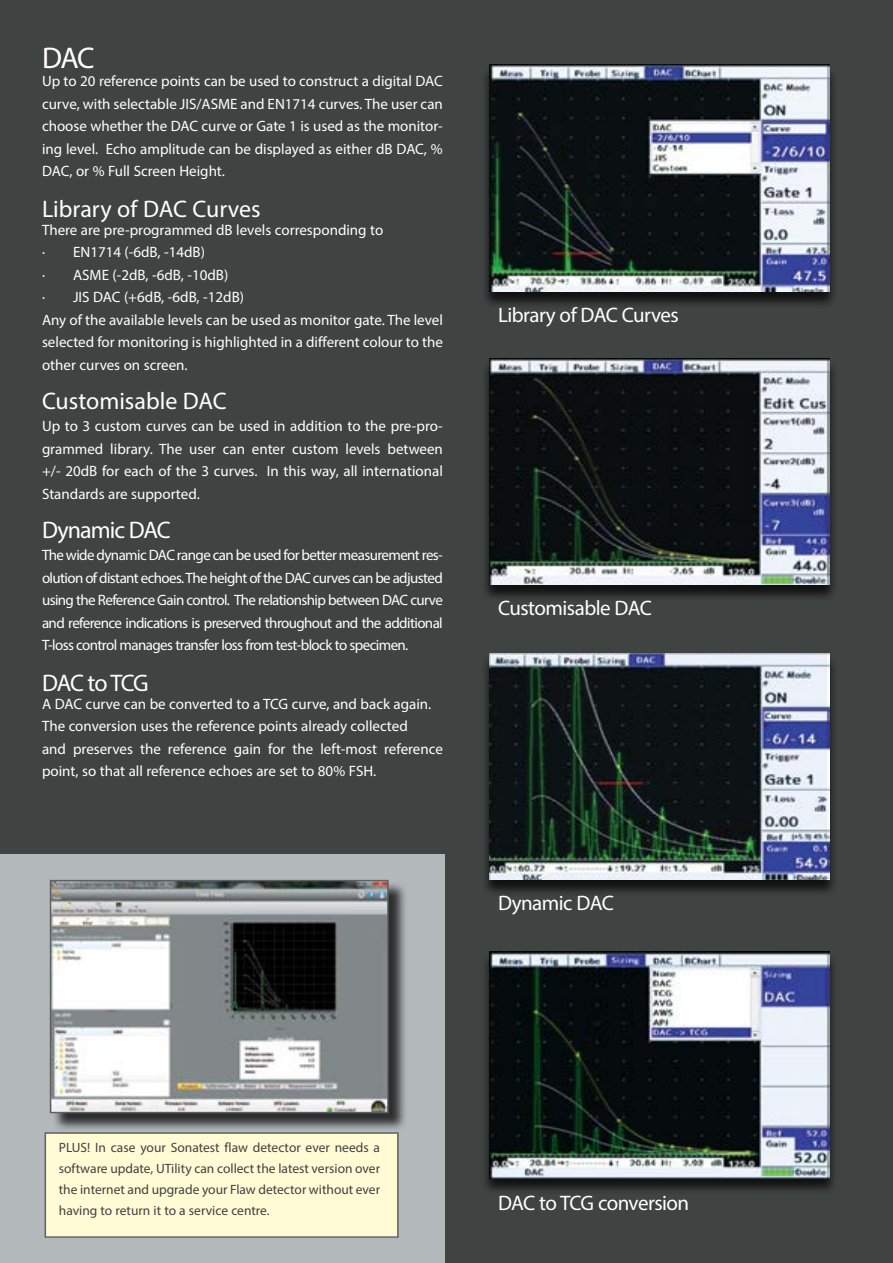
<style>
.page{position:relative;width:893px;height:1263px;background:#3f4342}
.page>*{position:absolute;margin:0;border:0;box-sizing:border-box;transform-origin:0 0}
.t1{font:30px "Myriad Pro";color:#fff}
.t2{font:24px "Myriad Pro";letter-spacing:-.01em;color:#fff}
.t3{font:24px "Myriad Pro";letter-spacing:-.04em;color:#fff}
.t4{font:21px "Myriad Pro";letter-spacing:-.025em;color:#fff}
.t5{font:15px/22.5px "Myriad Pro";color:#fff;text-align:justify}
.t6{font:13.5px/21px "Myriad Pro";color:#414042;text-align:justify}
</style>
<div class="page">
<div style="left:0;top:854px;width:444px;height:409px;background:#b3b8bb"></div>
<div style="left:482px;top:66px;width:357px;height:243px;background:#000;opacity:.75"></div>
<img style="left:489px;top:65px;width:341px;height:226px">
<div style="left:482px;top:359px;width:357px;height:243px;background:#000;opacity:.75"></div>
<img style="left:489px;top:358px;width:341px;height:227px">
<div style="left:482px;top:654px;width:357px;height:243px;background:#000;opacity:.75"></div>
<img style="left:489px;top:653px;width:341px;height:227px">
<div style="left:482px;top:952px;width:357px;height:243px;background:#000;opacity:.75"></div>
<img style="left:489px;top:952px;width:341px;height:226px">
<div style="left:52px;top:882px;width:356px;height:249px;background:#000;opacity:.75"></div>
<img style="left:52px;top:882px;width:335px;height:229px">
<div style="left:50px;top:880px;width:339px;height:233px;border:1px solid #5f6062"></div>
<div style="left:45px;top:1133px;width:353px;height:104px;background:#fffcd5"></div>
<div style="left:45px;top:1132px;width:354px;height:106px;border:2px solid #5f6062"></div>
<h1 class="t1" style="left:42px;top:40px;width:54px">DAC</h1>
<p class="t5" style="left:42px;top:70px;width:402px">Up to 20 reference points can be used to construct a digital DAC curve, with selectable JIS/ASME and EN1714 curves. The user can choose whether the DAC curve or Gate 1 is used as the monitor&shy;ing level. Echo amplitude can be displayed as either dB DAC, % DAC, or % Full Screen Height.</p>
<h2 class="t2" style="left:42px;top:194px;width:220px">Library of DAC Curves</h2>
<p class="t5" style="left:42px;top:218px;width:402px;text-align:left">There are pre-programmed dB levels corresponding to<br>· EN1714 (-6dB, -14dB)<br>· ASME (-2dB, -6dB, -10dB)<br>· JIS DAC (+6dB, -6dB, -12dB)<br>Any of the available levels can be used as monitor gate. The level selected for monitoring is highlighted in a different colour to the other curves on screen.</p>
<h2 class="t2" style="left:42px;top:386px;width:186px">Customisable DAC</h2>
<p class="t5" style="left:42px;top:415px;width:402px">Up to 3 custom curves can be used in addition to the pre-pro&shy;grammed library. The user can enter custom levels between +/- 20dB for each of the 3 curves. In this way, all international Standards are supported.</p>
<h2 class="t3" style="left:42px;top:515px;width:130px">Dynamic DAC</h2>
<p class="t5" style="left:42px;top:544px;width:402px">The wide dynamic DAC range can be used for better measurement res&shy;olution of distant echoes. The height of the DAC curves can be adjusted using the Reference Gain control. The relationship between DAC curve and reference indications is preserved throughout and the additional T-loss control manages transfer loss from test-block to specimen.</p>
<h2 class="t2" style="left:42px;top:668px;width:108px">DAC to TCG</h2>
<p class="t5" style="left:42px;top:692px;width:402px;text-align:left">A DAC curve can be converted to a TCG curve, and back again.<br>The conversion uses the reference points already collected<br>and preserves the reference gain for the left-most reference point, so that all reference echoes are set to 80% FSH.</p>
<h3 class="t4" style="left:498px;top:302px;width:182px">Library of DAC Curves</h3>
<h3 class="t4" style="left:498px;top:595px;width:155px">Customisable DAC</h3>
<h3 class="t4" style="left:498px;top:890px;width:117px">Dynamic DAC</h3>
<p class="t6" style="left:59px;top:1137px;width:323px">PLUS! In case your Sonatest flaw detector ever needs a software update, UTility can collect the latest version over the internet and upgrade your Flaw detector without ever having to return it to a service centre.</p>
<h3 class="t4" style="left:498px;top:1190px;width:193px">DAC to TCG conversion</h3>
</div>
